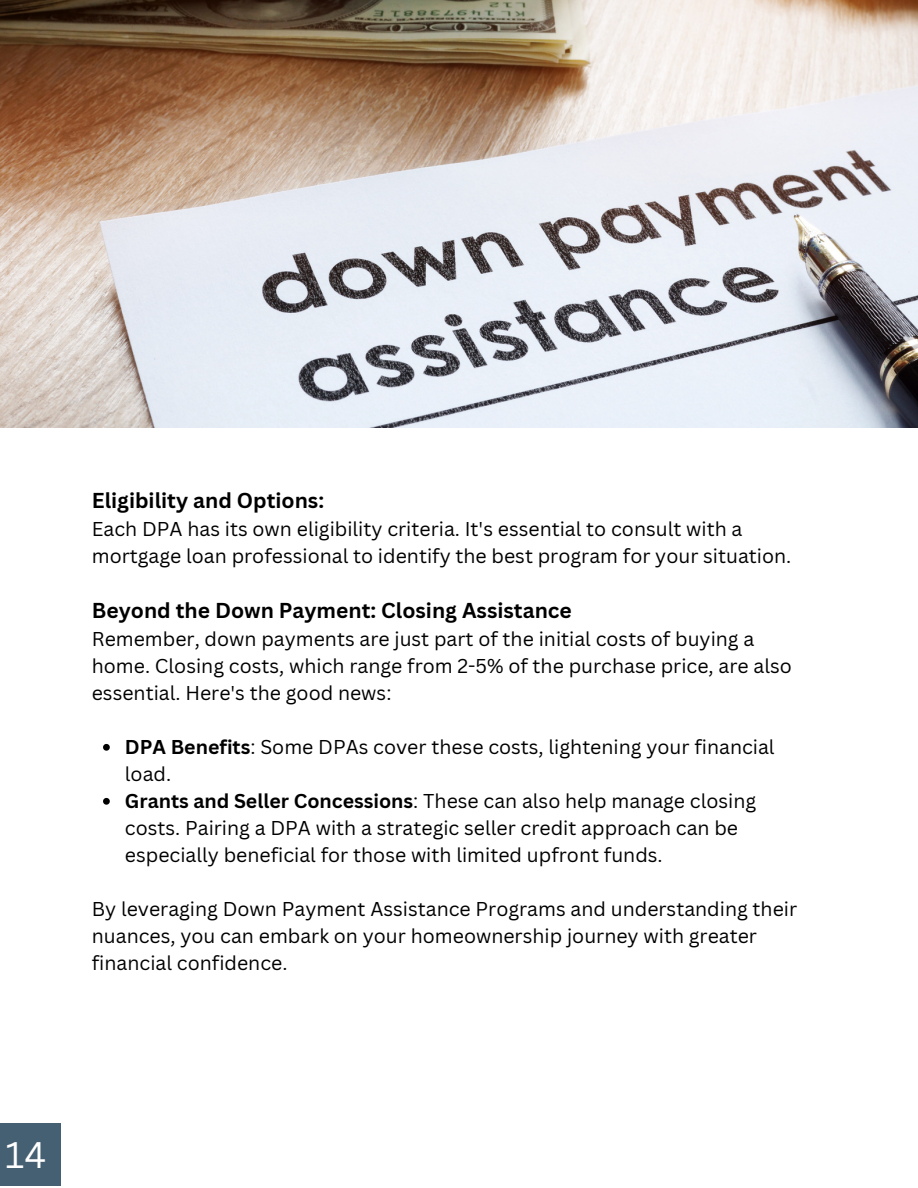
<style>
.page{position:relative;width:918px;height:1188px;background:#fff}
.page>*{position:absolute;margin:0;border:0;box-sizing:border-box;transform-origin:0 0}
.t1{font:36px "Canva Sans";color:#fff}
.t2{font:700 21px "Canva Sans";color:#000}
.t3{font:19.5px/27px "Canva Sans";color:#000}
.s1{font-weight:700}
</style>
<div class="page">
<img style="left:0;top:0;width:918px;height:428px">
<svg style="left:103px;top:744px;width:7px;height:7px"></svg>
<svg style="left:103px;top:798px;width:7px;height:7px"></svg>
<div style="left:0;top:1123px;width:61px;height:63px;background:#456073"></div>
<h1 class="t2" style="left:92px;top:485px;width:234px">Eligibility and Options:</h1>
<h1 class="t3" style="left:92px;top:515px;width:701px">Each DPA has its own eligibility criteria. It's essential to consult with a mortgage loan professional to identify the best program for your situation.</h1>
<h1 class="t2" style="left:92px;top:596px;width:482px">Beyond the Down Payment: Closing Assistance</h1>
<h1 class="t3" style="left:92px;top:625px;width:702px">Remember, down payments are just part of the initial costs of buying a home. Closing costs, which range from 2-5% of the purchase price, are also essential. Here's the good news:</h1>
<p class="t3" style="left:125px;top:733px;width:651px"><span class="s1">DPA Benefits</span>: Some DPAs cover these costs, lightening your financial load.</p>
<p class="t3" style="left:125px;top:787px;width:633px"><span class="s1">Grants and Seller Concessions</span>: These can also help manage closing costs. Pairing a DPA with a strategic seller credit approach can be especially beneficial for those with limited upfront funds.</p>
<h1 class="t3" style="left:92px;top:895px;width:707px">By leveraging Down Payment Assistance Programs and understanding their nuances, you can embark on your homeownership journey with greater financial confidence.</h1>
<p class="t1" style="left:5px;top:1129px;width:42px">14</p>
</div>
